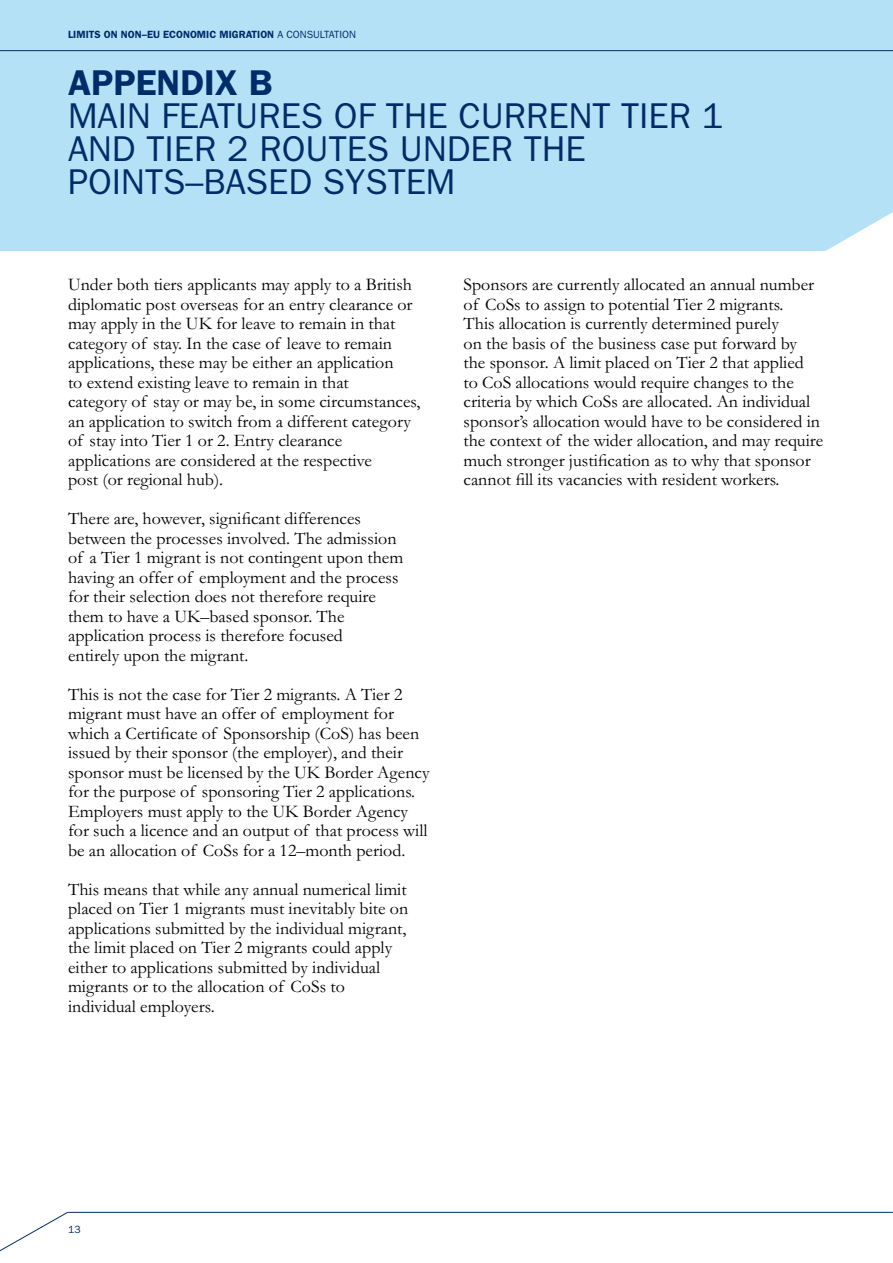
<style>
.page{position:relative;width:893px;height:1263px;background:#fff}
.page>*{position:absolute;margin:0;border:0;box-sizing:border-box;transform-origin:0 0}
.t1{font:36px/33px "Franklin Gothic";color:#002d69}
.t2{font:600 36px "Franklin Gothic";color:#002d69}
.t3{font:18px/19.5px "Garamond";color:#000}
.t4{font:600 10.5px "Franklin Gothic";color:#002d69}
.t5{font:10.5px "Franklin Gothic";color:#002d69}
.s1{font-weight:400}
</style>
<div class="page">
<hr style="left:68px;top:1212px;width:825px;height:1px;background:#002d69">
<svg style="left:0;top:1211px;width:69px;height:41px"></svg>
<div style="left:0;top:0;width:893px;height:251px;background:#b5e1f6"></div>
<hr style="left:0;top:50px;width:893px;height:1px;background:#002d69">
<p class="t4" style="left:68px;top:28px;width:289px">LIMITS ON NON–EU ECONOMIC MIGRATION <span class="s1">A CONSULTATION</span></p>
<h1 class="t2" style="left:68px;top:61px;width:206px">APPENDIX B</h1>
<h1 class="t1" style="left:68px;top:100px;width:657px">MAIN FEATURES OF THE CURRENT TIER 1<br>AND TIER 2 ROUTES UNDER THE<br>POINTS–BASED SYSTEM</h1>
<p class="t3" style="left:68px;top:275px;width:354px">Under both tiers applicants may apply to a British diplomatic post overseas for an entry clearance or may apply in the UK for leave to remain in that category of stay. In the case of leave to remain applications, these may be either an application<br>to extend existing leave to remain in that<br>category of stay or may be, in some circumstances, an application to switch from a different category of stay into Tier 1 or 2. Entry clearance applications are considered at the respective<br>post (or regional hub).</p>
<p class="t3" style="left:68px;top:509px;width:337px">There are, however, significant differences between the processes involved. The admission of a Tier 1 migrant is not contingent upon them having an offer of employment and the process for their selection does not therefore require them to have a UK–based sponsor. The application process is therefore focused<br>entirely upon the migrant.</p>
<p class="t3" style="left:68px;top:684px;width:363px">This is not the case for Tier 2 migrants. A Tier 2 migrant must have an offer of employment for which a Certificate of Sponsorship (CoS) has been issued by their sponsor (the employer), and their sponsor must be licensed by the UK Border Agency for the purpose of sponsoring Tier 2 applications.<br>Employers must apply to the UK Border Agency for such a licence and an output of that process will be an allocation of CoSs for a 12–month period.</p>
<p class="t3" style="left:68px;top:879px;width:342px">This means that while any annual numerical limit placed on Tier 1 migrants must inevitably bite on applications submitted by the individual migrant, the limit placed on Tier 2 migrants could apply either to applications submitted by individual migrants or to the allocation of CoSs to individual employers.</p>
<p class="t3" style="left:463px;top:275px;width:361px">Sponsors are currently allocated an annual number of CoSs to assign to potential Tier 2 migrants.<br>This allocation is currently determined purely<br>on the basis of the business case put forward by the sponsor. A limit placed on Tier 2 that applied<br>to CoS allocations would require changes to the criteria by which CoSs are allocated. An individual sponsor’s allocation would have to be considered in the context of the wider allocation, and may require much stronger justification as to why that sponsor cannot fill its vacancies with resident workers.</p>
<p class="t5" style="left:68px;top:1223px;width:14px">13</p>
</div>
